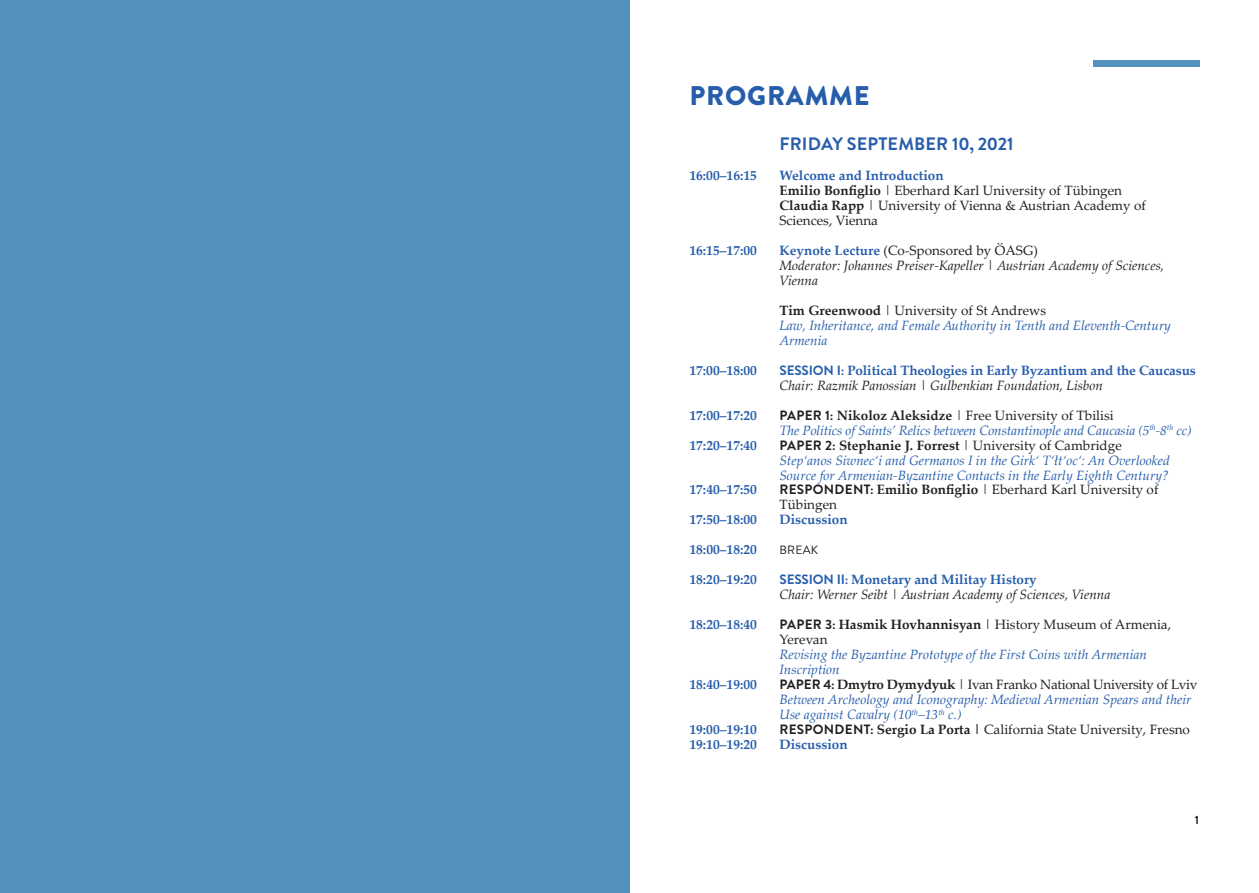
<style>
.page{position:relative;width:1259px;height:893px;background:#fff}
.page>*{position:absolute;margin:0;border:0;box-sizing:border-box;transform-origin:0 0}
.t1{font:900 27px "Brandon Grotesque";letter-spacing:.03em;color:#275eac}
.t2{font:700 18px "Brandon Grotesque";letter-spacing:.01em;color:#275eac}
.t3{font:italic 13.5px/15px "Palatino Linotype";color:#275eac}
.t4{font:13.5px/15px "Palatino Linotype";color:#231f20}
.t5{font:700 13.5px/15px "Palatino Linotype";color:#275eac}
.t6{font:italic 13.5px/15px "Palatino Linotype";color:#231f20}
.t7{font:12px "Brandon Grotesque";letter-spacing:.02em;color:#231f20}
.t8{font:700 12px "Brandon Grotesque";color:#231f20}
.s1{font-weight:700;color:#275eac}
.s2{font-weight:700}
.s3{font-weight:700;font-style:normal;color:#275eac}
.s4{font-style:normal}
.s5{font-weight:700;font-style:normal;color:#231f20}
.s6{font-style:normal;color:#231f20}
.s7{font-family:"Brandon Grotesque"}
.s8{font-weight:400;font-style:italic;color:#231f20}
.s9{font-family:"Brandon Grotesque";font-weight:700;font-style:normal;color:#231f20}
.s10{font-family:"Brandon Grotesque";font-weight:700}
.s11{font-family:"Brandon Grotesque";font-weight:700;font-style:normal;color:#275eac}
</style>
<div class="page">
<div style="left:1093px;top:60px;width:106px;height:7px;background:#5292bd"></div>
<div style="left:0;top:0;width:629px;height:893px;background:#5292bd"></div>
<h1 class="t1" style="left:689px;top:76px;width:181px">PROGRAMME</h1>
<h2 class="t2" style="left:779px;top:131px;width:235px">FRIDAY SEPTEMBER 10, 2021</h2>
<p class="t5" style="left:689px;top:167px;width:69px">16:00–16:15</p>
<p class="t4" style="left:779px;top:167px;width:368px"><span class="s1">Welcome and Introduction<br></span><span class="s2">Emilio Bonfiglio</span> | Eberhard Karl University of Tübingen <span class="s2">Claudia Rapp</span> | University of Vienna &amp; Austrian Academy of Sciences, Vienna</p>
<p class="t5" style="left:689px;top:242px;width:69px">16:15–17:00</p>
<p class="t6" style="left:779px;top:242px;width:386px"><span class="s3">Keynote Lecture</span> <span class="s4">(Co-Sponsored by ÖASG)<br></span>Moderator: Johannes Preiser-Kapeller | Austrian Academy of Sciences,<br>Vienna</p>
<p class="t3" style="left:779px;top:302px;width:393px"><span class="s5">Tim Greenwood</span> <span class="s6">| University of St Andrews<br></span>Law, Inheritance, and Female Authority in Tenth and Eleventh-Century<br>Armenia</p>
<p class="t5" style="left:689px;top:362px;width:69px">17:00–18:00</p>
<p class="t5" style="left:779px;top:362px;width:418px"><span class="s7">SESSION I:</span> Political Theologies in Early Byzantium and the Caucasus<br><span class="s8">Chair: Razmik Panossian | Gulbenkian Foundation, Lisbon</span></p>
<p class="t5" style="left:689px;top:407px;width:69px">17:00–17:20</p>
<p class="t3" style="left:779px;top:407px;width:414px"><span class="s9">PAPER 1:</span> <span class="s5">Nikoloz Aleksidze</span> <span class="s6">| Free University of Tbilisi<br></span>The Politics of Saints’ Relics between Constantinople and Caucasia (5<sup>th</sup>-8<sup>th</sup> cc)</p>
<p class="t5" style="left:689px;top:437px;width:69px">17:20–17:40</p>
<p class="t3" style="left:779px;top:437px;width:392px"><span class="s9">PAPER 2:</span> <span class="s5">Stephanie J. Forrest</span> <span class="s6">| University of Cambridge<br></span>Step‘anos Siwnec‘i and Germanos I in the Girk‘ T‘łt‘oc‘: An Overlooked<br>Source for Armenian-Byzantine Contacts in the Early Eighth Century?</p>
<p class="t5" style="left:689px;top:482px;width:69px">17:40–17:50</p>
<p class="t4" style="left:779px;top:482px;width:380px"><span class="s10">RESPONDENT:</span> <span class="s2">Emilio Bonfiglio</span> | Eberhard Karl University of<br>Tübingen</p>
<p class="t5" style="left:689px;top:512px;width:69px">17:50–18:00</p>
<p class="t5" style="left:779px;top:512px;width:70px">Discussion</p>
<p class="t5" style="left:689px;top:542px;width:69px">18:00–18:20</p>
<p class="t7" style="left:779px;top:542px;width:40px">BREAK</p>
<p class="t5" style="left:689px;top:572px;width:69px">18:20–19:20</p>
<p class="t6" style="left:779px;top:572px;width:332px"><span class="s11">SESSION II:</span> <span class="s3">Monetary and Militay History<br></span>Chair: Werner Seibt | Austrian Academy of Sciences, Vienna</p>
<p class="t5" style="left:689px;top:617px;width:69px">18:20–18:40</p>
<p class="t4" style="left:779px;top:617px;width:393px"><span class="s10">PAPER 3:</span> <span class="s2">Hasmik Hovhannisyan</span> | History Museum of Armenia,<br>Yerevan</p>
<p class="t3" style="left:779px;top:647px;width:369px">Revising the Byzantine Prototype of the First Coins with Armenian<br>Inscription</p>
<p class="t5" style="left:689px;top:677px;width:69px">18:40–19:00</p>
<p class="t3" style="left:779px;top:677px;width:419px"><span class="s9">PAPER 4:</span> <span class="s5">Dmytro Dymydyuk</span> <span class="s6">| Ivan Franko National University of Lviv<br></span>Between Archeology and Iconography: Medieval Armenian Spears and their<br>Use against Cavalry (10<sup>th</sup>–13<sup>th</sup> c.)</p>
<p class="t5" style="left:689px;top:722px;width:69px">19:00–19:10</p>
<p class="t4" style="left:779px;top:722px;width:412px"><span class="s10">RESPONDENT:</span> <span class="s2">Sergio La Porta |</span> California State University, Fresno</p>
<p class="t5" style="left:689px;top:737px;width:69px">19:10–19:20</p>
<p class="t5" style="left:779px;top:737px;width:70px">Discussion</p>
<p class="t8" style="left:1194px;top:812px;width:6px">1</p>
</div>
